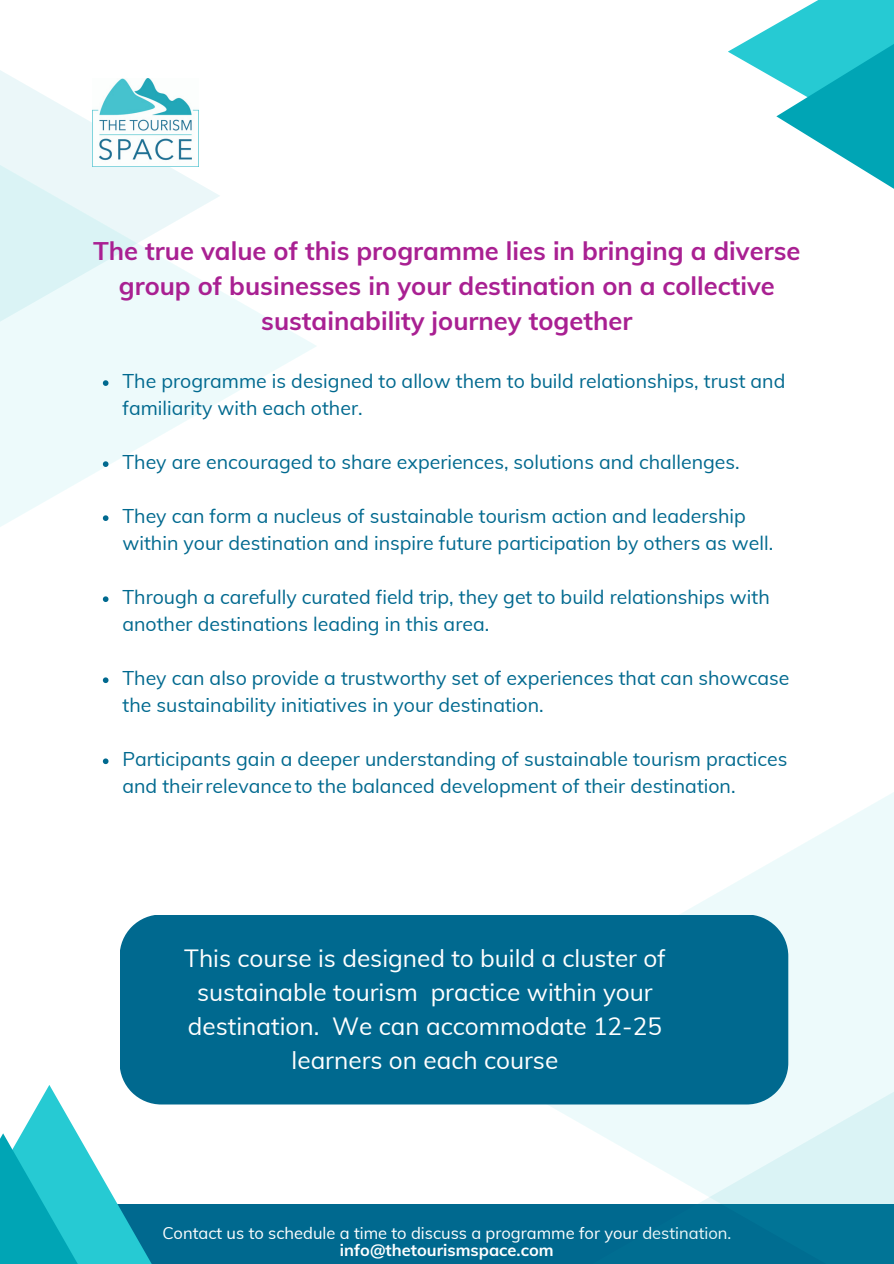
<style>
.page{position:relative;width:894px;height:1264px;background:#fff}
.page>*{position:absolute;margin:0;border:0;box-sizing:border-box;transform-origin:0 0}
.t1{font:700 25.5px/34.8px "Muli";color:#a92092;text-align:center}
.t2{font:24.3px/33.9px "Muli";color:#fff;text-align:center}
.t3{font:19.5px/27px "Muli";color:#00698f}
.t4{font:16.5px "Muli";color:#fff}
.t5{font:700 16.5px "Muli";color:#fff}
</style>
<div class="page">
<svg style="left:0;top:291px;width:316px;height:310px"></svg>
<svg style="left:0;top:70px;width:220px;height:393px;fill:#edfafb"></svg>
<div style="left:0;top:1204px;width:893px;height:59px;background:#00698f"></div>
<svg style="left:446px;top:793px;width:447px;height:335px"></svg>
<svg style="left:588px;top:876px;width:305px;height:387px;fill:#edfafb"></svg>
<svg style="left:728px;top:24px;width:48px;height:55px"></svg>
<svg style="left:776px;top:0;width:117px;height:188px"></svg>
<svg style="left:22px;top:1085px;width:161px;height:178px"></svg>
<svg style="left:0;top:1133px;width:137px;height:130px;fill:#26cad3"></svg>
<svg style="left:103px;top:380px;width:5px;height:6px"></svg>
<svg style="left:103px;top:461px;width:5px;height:6px"></svg>
<svg style="left:103px;top:515px;width:5px;height:6px"></svg>
<svg style="left:103px;top:596px;width:5px;height:6px"></svg>
<svg style="left:103px;top:677px;width:5px;height:6px"></svg>
<svg style="left:103px;top:758px;width:5px;height:6px"></svg>
<img style="left:93px;top:79px;width:105px;height:87px">
<div style="left:120px;top:914px;width:668px;height:190px;background:#00698f"></div>
<p class="t1" style="left:93px;top:233px;width:708px">The true value of this programme lies in bringing a diverse group of businesses in your destination on a collective sustainability journey together</p>
<p class="t3" style="left:122px;top:367px;width:664px">The programme is designed to allow them to build relationships, trust and familiarity with each other.</p>
<p class="t3" style="left:122px;top:448px;width:618px">They are encouraged to share experiences, solutions and challenges.</p>
<p class="t3" style="left:122px;top:502px;width:652px">They can form a nucleus of sustainable tourism action and leadership within your destination and inspire future participation by others as well.</p>
<p class="t3" style="left:122px;top:583px;width:648px">Through a carefully curated field trip, they get to build relationships with another destinations leading in this area.</p>
<p class="t3" style="left:122px;top:664px;width:668px">They can also provide a trustworthy set of experiences that can showcase the sustainability initiatives in your destination.</p>
<h2 class="t3" style="left:122px;top:745px;width:666px">Participants gain a deeper understanding of sustainable tourism practices and theirrelevanceto the balanced development of their destination.</h2>
<p class="t2" style="left:184px;top:940px;width:482px">This course is designed to build a cluster of sustainable tourism practice within your destination. We can accommodate 12-25 learners on each course</p>
<p class="t4" style="left:162px;top:1222px;width:570px">Contact us to schedule a time to discuss a programme for your destination.</p>
<h1 class="t5" style="left:340px;top:1239px;width:215px">info@thetourismspace.com</h1>
</div>
